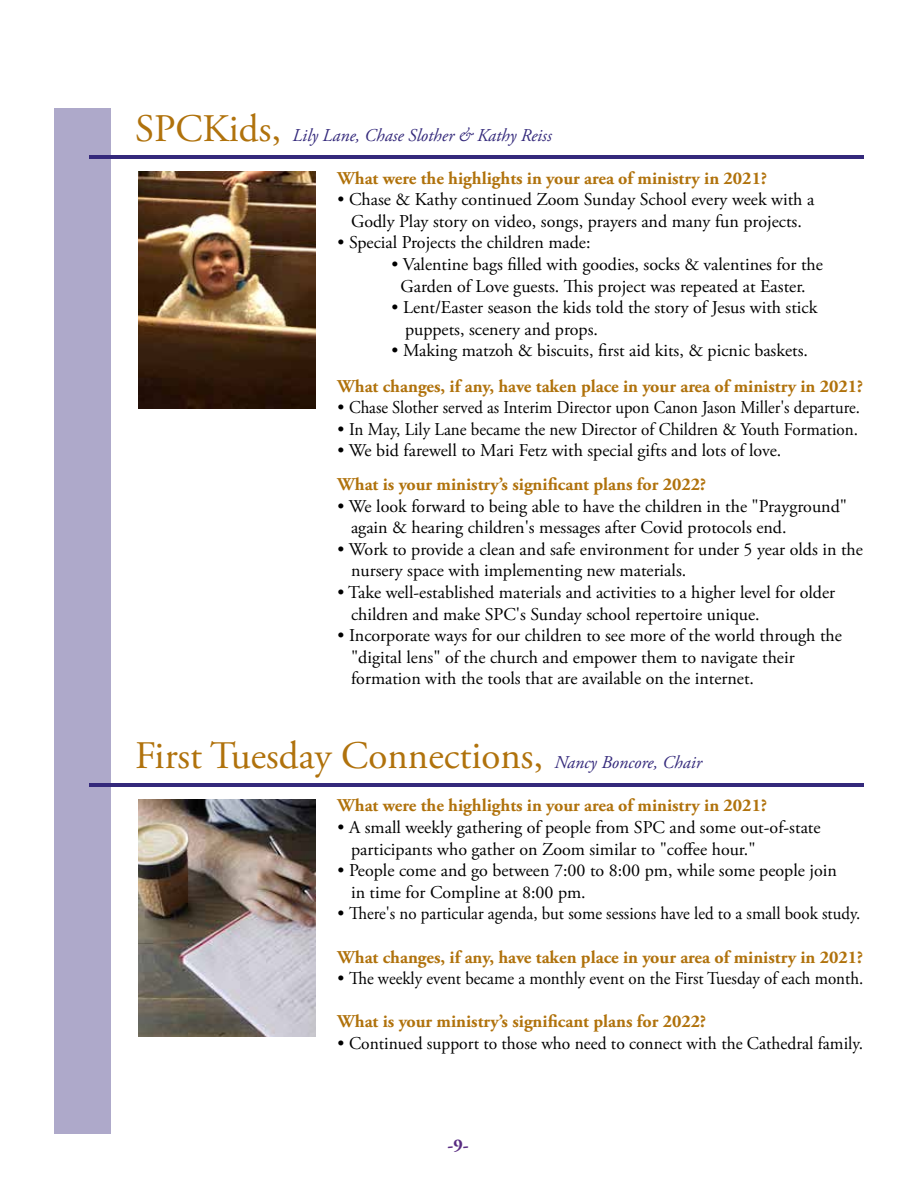
<style>
.page{position:relative;width:918px;height:1188px;background:#fff}
.page>*{position:absolute;margin:0;border:0;box-sizing:border-box;transform-origin:0 0}
.t1{font:39px "Adobe Garamond Pro";color:#b0720c}
.t2{font:18px/21.6px "Adobe Garamond Pro";color:#000}
.t3{font:700 18px "Adobe Garamond Pro";color:#b0720c}
.t4{font:italic 18px "Adobe Garamond Pro";color:#34297b}
.t5{font:700 18px "Adobe Garamond Pro";color:#592c82}
.s1{font-style:normal;font-size:39px;color:#b0720c}
.s2{font-style:italic;font-size:18px;color:#34297b}
</style>
<div class="page">
<div style="left:54px;top:108px;width:56px;height:1026px;background:#aea9ca"></div>
<hr style="left:90px;top:783px;width:774px;height:3px;background:#34297b">
<img style="left:138px;top:799px;width:177px;height:238px">
<hr style="left:90px;top:155px;width:774px;height:4px;background:#34297b">
<img style="left:138px;top:171px;width:177px;height:237px">
<p class="t4" style="left:135px;top:124px;width:418px"><span class="s1">SPCKids,</span> Lily Lane, Chase Slother &amp; Kathy Reiss</p>
<p class="t3" style="left:338px;top:168px;width:431px">What were the highlights in your area of ministry in 2021?</p>
<p class="t2" style="left:338px;top:189px;width:478px;text-align:center">• Chase &amp; Kathy continued Zoom Sunday School every week with a<br>Godly Play story on video, songs, prayers and many fun projects.</p>
<p class="t2" style="left:338px;top:233px;width:255px">• Special Projects the children made:</p>
<p class="t2" style="left:392px;top:254px;width:433px;text-align:center">• Valentine bags filled with goodies, socks &amp; valentines for the<br>Garden of Love guests. This project was repeated at Easter.</p>
<p class="t2" style="left:405px;top:297px;width:414px;text-indent:-14px">• Lent/Easter season the kids told the story of Jesus with stick puppets, scenery and props.</p>
<p class="t2" style="left:392px;top:341px;width:418px">• Making matzoh &amp; biscuits, first aid kits, &amp; picnic baskets.</p>
<p class="t3" style="left:338px;top:375px;width:527px">What changes, if any, have taken place in your area of ministry in 2021?</p>
<p class="t2" style="left:338px;top:397px;width:524px">• Chase Slother served as Interim Director upon Canon Jason Miller's departure.</p>
<p class="t2" style="left:338px;top:419px;width:522px">• In May, Lily Lane became the new Director of Children &amp; Youth Formation.</p>
<p class="t2" style="left:338px;top:441px;width:445px">• We bid farewell to Mari Fetz with special gifts and lots of love.</p>
<p class="t3" style="left:338px;top:474px;width:370px">What is your ministry’s significant plans for 2022?</p>
<p class="t2" style="left:351px;top:496px;width:498px;text-indent:-14px">• We look forward to being able to have the children in the "Prayground" again &amp; hearing children's messages after Covid protocols end.</p>
<p class="t2" style="left:351px;top:539px;width:513px;text-indent:-14px">• Work to provide a clean and safe environment for under 5 year olds in the nursery space with implementing new materials.</p>
<p class="t2" style="left:351px;top:582px;width:486px;text-indent:-14px">• Take well-established materials and activities to a higher level for older children and make SPC's Sunday school repertoire unique.</p>
<p class="t2" style="left:351px;top:625px;width:492px;text-indent:-14px">• Incorporate ways for our children to see more of the world through the "digital lens" of the church and empower them to navigate their formation with the tools that are available on the internet.</p>
<h1 class="t1" style="left:135px;top:733px;width:568px">First Tuesday Connections, <span class="s2">Nancy Boncore, Chair</span></h1>
<p class="t3" style="left:338px;top:795px;width:431px">What were the highlights in your area of ministry in 2021?</p>
<p class="t2" style="left:351px;top:817px;width:471px;text-indent:-14px">• A small weekly gathering of people from SPC and some out-of-state participants who gather on Zoom similar to "coffee hour."</p>
<p class="t2" style="left:351px;top:860px;width:487px;text-indent:-14px">• People come and go between 7:00 to 8:00 pm, while some people join in time for Compline at 8:00 pm.</p>
<p class="t2" style="left:338px;top:903px;width:524px">• There's no particular agenda, but some sessions have led to a small book study.</p>
<p class="t3" style="left:338px;top:946px;width:527px">What changes, if any, have taken place in your area of ministry in 2021?</p>
<p class="t2" style="left:338px;top:968px;width:527px">• The weekly event became a monthly event on the First Tuesday of each month.</p>
<p class="t3" style="left:338px;top:1011px;width:370px">What is your ministry’s significant plans for 2022?</p>
<p class="t2" style="left:338px;top:1033px;width:527px">• Continued support to those who need to connect with the Cathedral family.</p>
<p class="t5" style="left:448px;top:1135px;width:23px">-9-</p>
</div>
